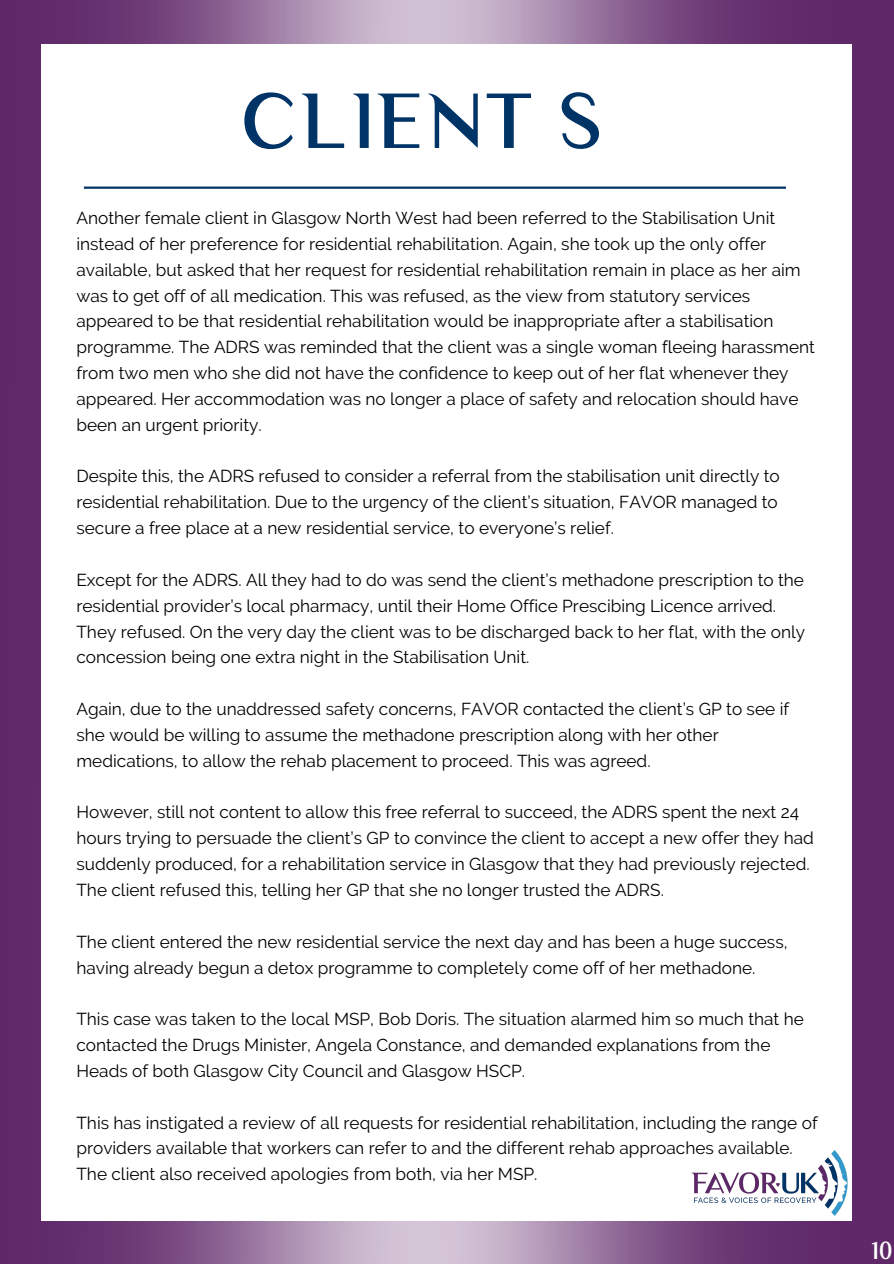
<style>
.page{position:relative;width:894px;height:1264px;background:#fff}
.page>*{position:absolute;margin:0;border:0;box-sizing:border-box;transform-origin:0 0}
.t1{font:74.25px "Luxia Medium Display";letter-spacing:.04em;color:#036}
.t2{font:23.55px "Luxia Medium Display";color:#fff}
.t3{font:17.25px/25.8px "Raleway";color:#000}
</style>
<div class="page">
<img style="left:0;top:0;width:893px;height:1263px">
<div style="left:42px;top:44px;width:809px;height:1176px;background:#fff"></div>
<hr style="left:84px;top:186px;width:701px;height:3px;background:#036">
<img style="left:691px;top:1150px;width:156px;height:66px">
<p class="t1" style="left:241px;top:76px;width:362px">CLIENT S</p>
<p class="t3" style="left:76px;top:205px;width:739px">Another female client in Glasgow North West had been referred to the Stabilisation Unit instead of her preference for residential rehabilitation. Again, she took up the only offer available, but asked that her request for residential rehabilitation remain in place as her aim was to get off of all medication. This was refused, as the view from statutory services appeared to be that residential rehabilitation would be inappropriate after a stabilisation programme. The ADRS was reminded that the client was a single woman fleeing harassment from two men who she did not have the confidence to keep out of her flat whenever they appeared. Her accommodation was no longer a place of safety and relocation should have been an urgent priority.</p>
<p class="t3" style="left:76px;top:463px;width:704px;text-align:justify">Despite this, the ADRS refused to consider a referral from the stabilisation unit directly to residential rehabilitation. Due to the urgency of the client’s situation, FAVOR managed to secure a free place at a new residential service, to everyone’s relief.</p>
<p class="t3" style="left:76px;top:567px;width:730px">Except for the ADRS. All they had to do was send the client’s methadone prescription to the residential provider’s local pharmacy, until their Home Office Prescibing Licence arrived.<br>They refused. On the very day the client was to be discharged back to her flat, with the only concession being one extra night in the Stabilisation Unit.</p>
<p class="t3" style="left:76px;top:696px;width:714px">Again, due to the unaddressed safety concerns, FAVOR contacted the client’s GP to see if she would be willing to assume the methadone prescription along with her other medications, to allow the rehab placement to proceed. This was agreed.</p>
<p class="t3" style="left:76px;top:799px;width:738px">However, still not content to allow this free referral to succeed, the ADRS spent the next 24 hours trying to persuade the client’s GP to convince the client to accept a new offer they had suddenly produced, for a rehabilitation service in Glasgow that they had previously rejected.<br>The client refused this, telling her GP that she no longer trusted the ADRS.</p>
<p class="t3" style="left:76px;top:928px;width:712px">The client entered the new residential service the next day and has been a huge success, having already begun a detox programme to completely come off of her methadone.</p>
<p class="t3" style="left:76px;top:1006px;width:728px">This case was taken to the local MSP, Bob Doris. The situation alarmed him so much that he contacted the Drugs Minister, Angela Constance, and demanded explanations from the<br>Heads of both Glasgow City Council and Glasgow HSCP.</p>
<p class="t3" style="left:76px;top:1109px;width:742px">This has instigated a review of all requests for residential rehabilitation, including the range of providers available that workers can refer to and the different rehab approaches available.<br>The client also received apologies from both, via her MSP.</p>
<p class="t2" style="left:870px;top:1235px;width:23px">10</p>
</div>
